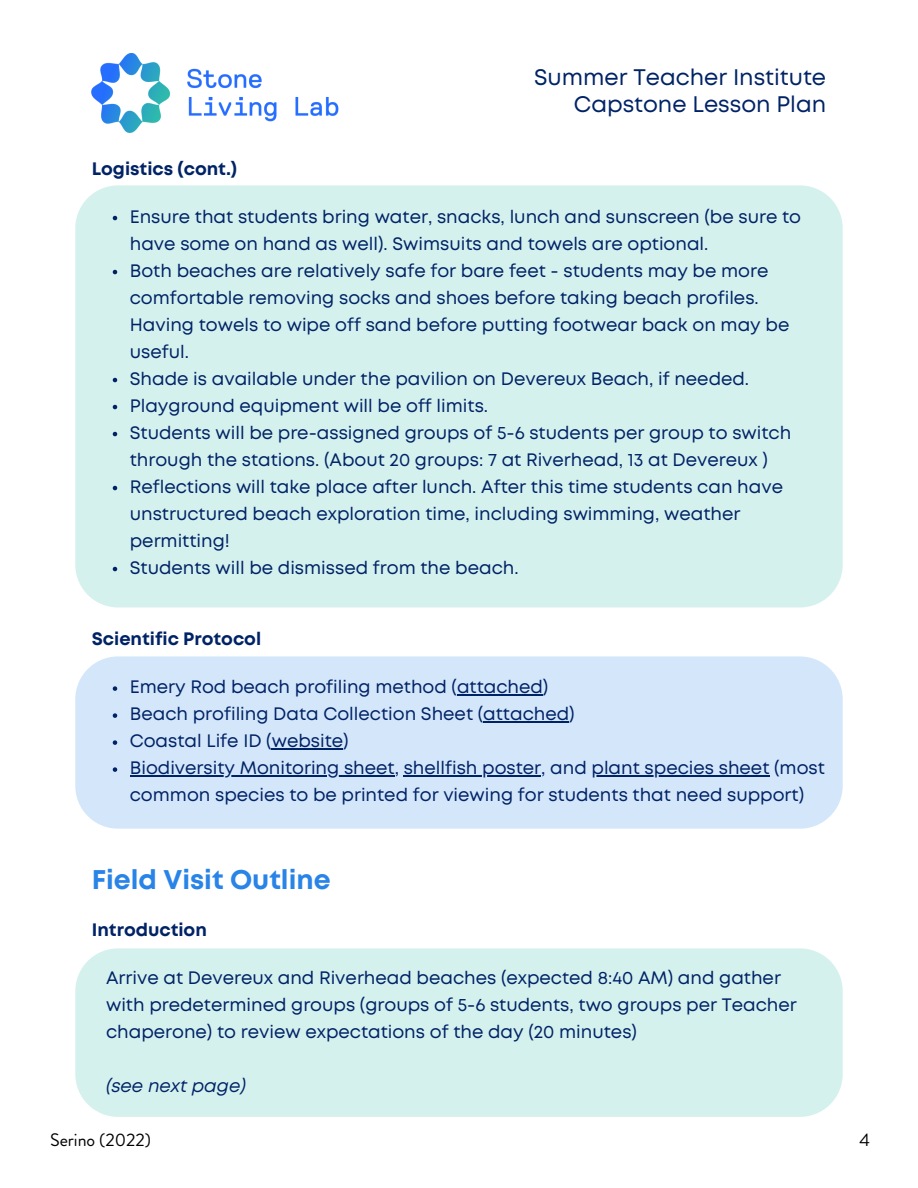
<style>
.page{position:relative;width:918px;height:1188px;background:#fff}
.page>*{position:absolute;margin:0;border:0;box-sizing:border-box;transform-origin:0 0}
.t1{font:700 27px "Mont";color:#2884e7}
.t2{font:22.5px "Mont";color:#002366}
.t3{font:18px/27px "Mont";color:#002366}
.t4{font:700 18px "Mont";color:#002366}
.t5{font:18px "Brandon Grotesque";color:#000}
.t6{font:italic 18px "Mont";color:#002366}
</style>
<div class="page">
<img style="left:92px;top:54px;width:246px;height:79px">
<div style="left:75px;top:185px;width:768px;height:423px;background:#d5f1ee"></div>
<svg style="left:113px;top:216px;width:4px;height:4px"></svg>
<svg style="left:113px;top:270px;width:4px;height:4px"></svg>
<svg style="left:113px;top:378px;width:4px;height:4px"></svg>
<svg style="left:113px;top:405px;width:4px;height:4px"></svg>
<svg style="left:113px;top:432px;width:4px;height:4px"></svg>
<svg style="left:113px;top:486px;width:4px;height:4px"></svg>
<svg style="left:113px;top:567px;width:4px;height:4px"></svg>
<div style="left:75px;top:656px;width:768px;height:173px;background:#d4e6fa"></div>
<svg style="left:113px;top:686px;width:4px;height:5px"></svg>
<hr style="left:457px;top:694px;width:86px;height:1px;background:#002366">
<svg style="left:113px;top:713px;width:4px;height:5px"></svg>
<hr style="left:483px;top:721px;width:86px;height:1px;background:#002366">
<svg style="left:113px;top:740px;width:4px;height:5px"></svg>
<hr style="left:272px;top:748px;width:71px;height:1px;background:#002366">
<svg style="left:113px;top:767px;width:4px;height:5px"></svg>
<hr style="left:130px;top:775px;width:265px;height:1px;background:#002366">
<hr style="left:404px;top:775px;width:137px;height:1px;background:#002366">
<hr style="left:592px;top:775px;width:177px;height:1px;background:#002366">
<div style="left:75px;top:948px;width:768px;height:169px;background:#d5f1ee"></div>
<p class="t4" style="left:92px;top:161px;width:147px">Logistics (cont.)</p>
<p class="t2" style="left:534px;top:69px;width:294px">Summer Teacher Institute</p>
<p class="t2" style="left:574px;top:96px;width:254px">Capstone Lesson Plan</p>
<p class="t3" style="left:130px;top:204px;width:673px">Ensure that students bring water, snacks, lunch and sunscreen (be sure to have some on hand as well). Swimsuits and towels are optional.</p>
<p class="t3" style="left:130px;top:258px;width:661px">Both beaches are relatively safe for bare feet - students may be more comfortable removing socks and shoes before taking beach profiles.<br>Having towels to wipe off sand before putting footwear back on may be useful.</p>
<p class="t3" style="left:130px;top:366px;width:621px">Shade is available under the pavilion on Devereux Beach, if needed.</p>
<p class="t3" style="left:130px;top:393px;width:360px">Playground equipment will be off limits.</p>
<p class="t3" style="left:130px;top:420px;width:663px">Students will be pre-assigned groups of 5-6 students per group to switch through the stations. (About 20 groups: 7 at Riverhead, 13 at Devereux )</p>
<p class="t3" style="left:130px;top:474px;width:655px">Reflections will take place after lunch. After this time students can have unstructured beach exploration time, including swimming, weather permitting!</p>
<p class="t3" style="left:130px;top:555px;width:390px">Students will be dismissed from the beach.</p>
<p class="t4" style="left:92px;top:632px;width:171px">Scientific Protocol</p>
<p class="t3" style="left:130px;top:675px;width:420px">Emery Rod beach profiling method (attached)</p>
<p class="t3" style="left:130px;top:702px;width:446px">Beach profiling Data Collection Sheet (attached)</p>
<p class="t3" style="left:130px;top:729px;width:220px">Coastal Life ID (website)</p>
<p class="t3" style="left:130px;top:756px;width:697px">Biodiversity Monitoring sheet, shellfish poster, and plant species sheet (most common species to be printed for viewing for students that need support)</p>
<p class="t1" style="left:92px;top:869px;width:240px">Field Visit Outline</p>
<p class="t4" style="left:92px;top:923px;width:117px">Introduction</p>
<p class="t3" style="left:106px;top:966px;width:692px">Arrive at Devereux and Riverhead beaches (expected 8:40 AM) and gather with predetermined groups (groups of 5-6 students, two groups per Teacher chaperone) to review expectations of the day (20 minutes)</p>
<p class="t6" style="left:106px;top:1079px;width:141px">(see next page)</p>
<p class="t5" style="left:50px;top:1127px;width:102px">Serino (2022)</p>
<p class="t5" style="left:860px;top:1127px;width:12px">4</p>
</div>
